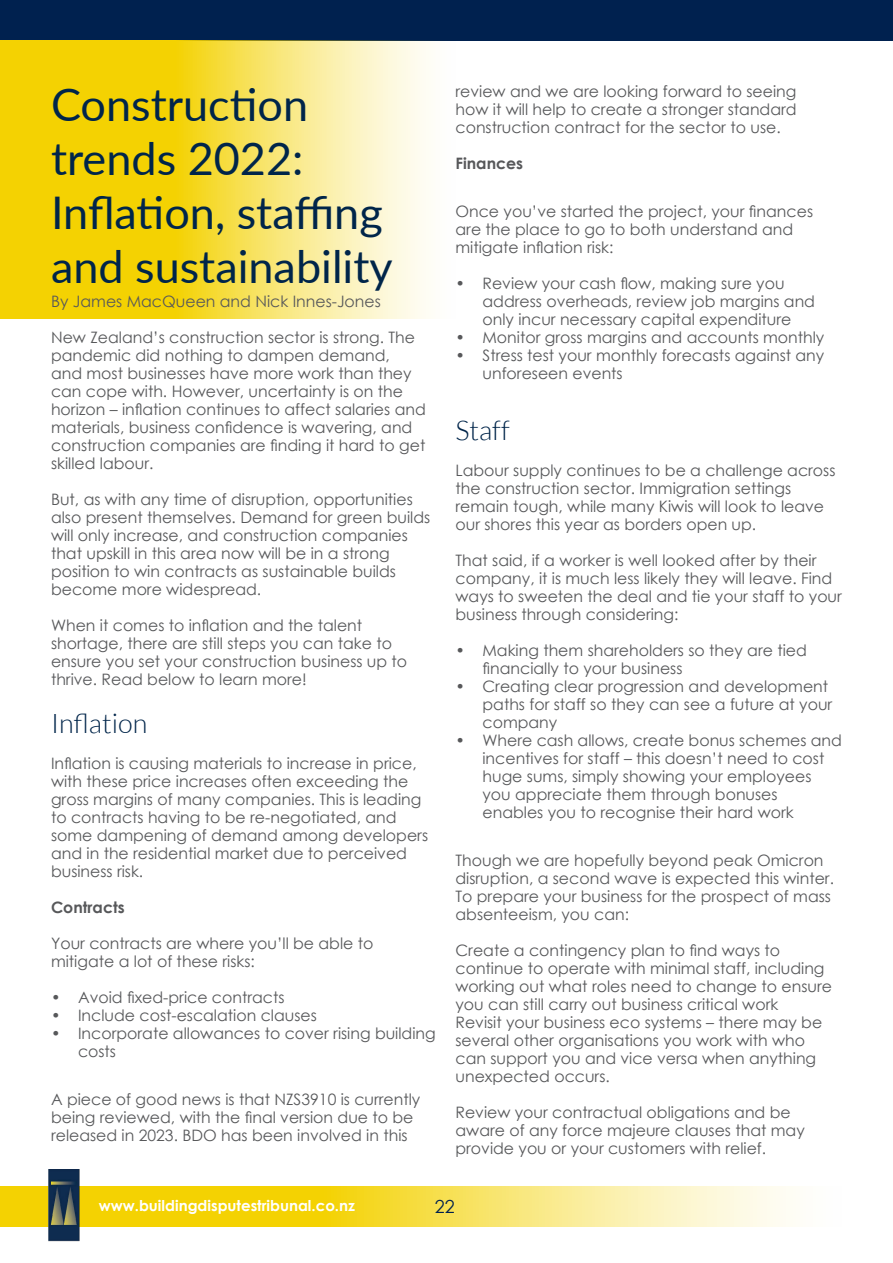
<style>
.page{position:relative;width:893px;height:1263px;background:#fff}
.page>*{position:absolute;margin:0;border:0;box-sizing:border-box;transform-origin:0 0}
.Side_Heading{font:45px/54px "Lato";color:#00254a}
.Subtitle{font:300 27px "Lato";color:#00254a}
.t1{font:18px "Century Gothic";color:#00214f}
.BuildLaw_paragraph_t{font:15.75px/18px "Century Gothic";color:#57585a}
.BuildLaw_paragraph_t-2{font:700 15.75px "Century Gothic";color:#57585a}
.t2{font:700 15px "Century Gothic";color:#fff}
</style>
<div class="page">
<hr style="left:892px;top:1185px;width:1px;height:40px;background:#f4d202">
<svg style="left:0;top:1186px;width:893px;height:41px;background:#f8e469"></svg>
<img style="left:48px;top:1169px;width:32px;height:72px">
<div style="left:0;top:0;width:893px;height:40px;background:#00214f"></div>
<svg style="left:0;top:40px;width:455px;height:279px;background:#f7e15c"></svg>
<p class="Side_Heading" style="left:51px;top:76px;width:343px">Construction trends 2022:<br>Inflation, staffing and sustainability</p>
<p class="BuildLaw_paragraph_t" style="left:51px;top:292px;width:331px">By James MacQueen and Nick Innes-Jones</p>
<p class="BuildLaw_paragraph_t" style="left:51px;top:328px;width:376px">New Zealand’s construction sector is strong. The pandemic did nothing to dampen demand,<br>and most businesses have more work than they can cope with. However, uncertainty is on the horizon – inflation continues to affect salaries and materials, business confidence is wavering, and construction companies are finding it hard to get skilled labour.</p>
<p class="BuildLaw_paragraph_t" style="left:51px;top:490px;width:381px">But, as with any time of disruption, opportunities also present themselves. Demand for green builds will only increase, and construction companies that upskill in this area now will be in a strong position to win contracts as sustainable builds become more widespread.</p>
<p class="BuildLaw_paragraph_t" style="left:51px;top:616px;width:358px">When it comes to inflation and the talent shortage, there are still steps you can take to ensure you set your construction business up to thrive. Read below to learn more!</p>
<p class="Subtitle" style="left:51px;top:709px;width:98px">Inflation</p>
<p class="BuildLaw_paragraph_t" style="left:51px;top:754px;width:379px">Inflation is causing materials to increase in price, with these price increases often exceeding the gross margins of many companies. This is leading to contracts having to be re-negotiated, and some dampening of demand among developers and in the residential market due to perceived business risk.</p>
<p class="BuildLaw_paragraph_t-2" style="left:51px;top:896px;width:75px">Contracts</p>
<p class="BuildLaw_paragraph_t" style="left:51px;top:934px;width:324px">Your contracts are where you’ll be able to mitigate a lot of these risks:</p>
<p class="BuildLaw_paragraph_t" style="left:51px;top:988px;width:235px">• Avoid fixed-price contracts</p>
<p class="BuildLaw_paragraph_t" style="left:51px;top:1006px;width:267px">• Include cost-escalation clauses</p>
<p class="BuildLaw_paragraph_t" style="left:78px;top:1024px;width:359px;text-indent:-27px">• Incorporate allowances to cover rising building costs</p>
<p class="BuildLaw_paragraph_t" style="left:51px;top:1090px;width:371px">A piece of good news is that NZS3910 is currently being reviewed, with the final version due to be released in 2023. BDO has been involved in this</p>
<p class="BuildLaw_paragraph_t" style="left:455px;top:82px;width:343px;text-align:justify">review and we are looking forward to seeing how it will help to create a stronger standard construction contract for the sector to use.</p>
<p class="BuildLaw_paragraph_t-2" style="left:455px;top:151px;width:69px">Finances</p>
<p class="BuildLaw_paragraph_t" style="left:455px;top:202px;width:359px">Once you’ve started the project, your finances are the place to go to both understand and mitigate inflation risk:</p>
<p class="BuildLaw_paragraph_t" style="left:482px;top:274px;width:334px;text-indent:-27px">• Review your cash flow, making sure you address overheads, review job margins and only incur necessary capital expenditure</p>
<p class="BuildLaw_paragraph_t" style="left:455px;top:328px;width:370px">• Monitor gross margins and accounts monthly</p>
<p class="BuildLaw_paragraph_t" style="left:482px;top:346px;width:343px;text-indent:-27px">• Stress test your monthly forecasts against any unforeseen events</p>
<p class="Subtitle" style="left:455px;top:416px;width:56px">Staff</p>
<p class="BuildLaw_paragraph_t" style="left:455px;top:461px;width:382px">Labour supply continues to be a challenge across the construction sector. Immigration settings remain tough, while many Kiwis will look to leave our shores this year as borders open up.</p>
<p class="BuildLaw_paragraph_t" style="left:455px;top:551px;width:388px">That said, if a worker is well looked after by their company, it is much less likely they will leave. Find ways to sweeten the deal and tie your staff to your business through considering:</p>
<p class="BuildLaw_paragraph_t" style="left:482px;top:641px;width:326px;text-indent:-27px">• Making them shareholders so they are tied financially to your business</p>
<p class="BuildLaw_paragraph_t" style="left:482px;top:677px;width:351px;text-indent:-27px">• Creating clear progression and development paths for staff so they can see a future at your company</p>
<p class="BuildLaw_paragraph_t" style="left:482px;top:731px;width:361px;text-indent:-27px">• Where cash allows, create bonus schemes and incentives for staff – this doesn’t need to cost huge sums, simply showing your employees you appreciate them through bonuses enables you to recognise their hard work</p>
<p class="BuildLaw_paragraph_t" style="left:455px;top:851px;width:380px">Though we are hopefully beyond peak Omicron disruption, a second wave is expected this winter.<br>To prepare your business for the prospect of mass absenteeism, you can:</p>
<p class="BuildLaw_paragraph_t" style="left:455px;top:941px;width:378px">Create a contingency plan to find ways to continue to operate with minimal staff, including working out what roles need to change to ensure you can still carry out business critical work</p>
<p class="BuildLaw_paragraph_t" style="left:455px;top:1013px;width:368px">Revisit your business eco systems – there may be several other organisations you work with who can support you and vice versa when anything unexpected occurs.</p>
<p class="BuildLaw_paragraph_t" style="left:455px;top:1103px;width:351px">Review your contractual obligations and be aware of any force majeure clauses that may provide you or your customers with relief.</p>
<p class="t2" style="left:99px;top:1194px;width:258px">www.buildingdisputestribunal.co.nz</p>
<p class="t1" style="left:435px;top:1194px;width:21px">22</p>
</div>
